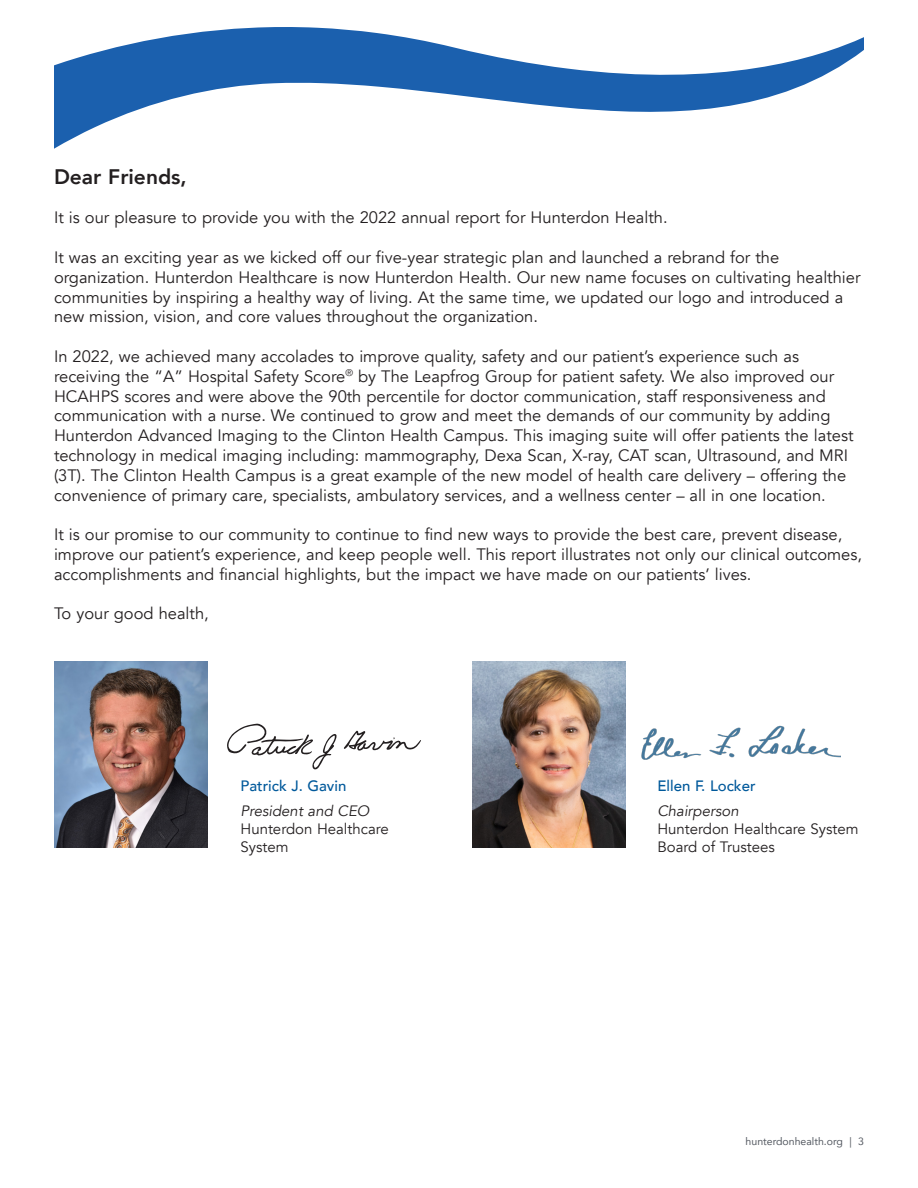
<style>
.page{position:relative;width:918px;height:1188px;background:#fff}
.page>*{position:absolute;margin:0;border:0;box-sizing:border-box;transform-origin:0 0}
.Body{font:800 21px "Avenir";color:#231f20}
.Body-2{font:16.5px/19.8px "Avenir";color:#231f20}
.Body-3{font:15px/18px "Avenir";color:#231f20}
.Subhead{font:500 15px "Avenir";color:#00599b}
.Body-4{font:italic 15px "Avenir";color:#231f20}
.t1{font:10.5px "Avenir";color:#52575f}
</style>
<div class="page">
<svg style="left:54px;top:27px;width:810px;height:122px"></svg>
<svg style="left:227px;top:723px;width:110px;height:47px"></svg>
<svg style="left:344px;top:731px;width:77px;height:20px"></svg>
<img style="left:54px;top:662px;width:154px;height:185px">
<img style="left:641px;top:725px;width:199px;height:35px">
<img style="left:472px;top:662px;width:154px;height:185px">
<p class="Body" style="left:54px;top:160px;width:134px">Dear Friends,</p>
<p class="Body-2" style="left:54px;top:208px;width:615px">It is our pleasure to provide you with the 2022 annual report for Hunterdon Health.</p>
<p class="Body-2" style="left:54px;top:248px;width:808px">It was an exciting year as we kicked off our five-year strategic plan and launched a rebrand for the organization. Hunterdon Healthcare is now Hunterdon Health. Our new name focuses on cultivating healthier communities by inspiring a healthy way of living. At the same time, we updated our logo and introduced a new mission, vision, and core values throughout the organization.</p>
<p class="Body-2" style="left:54px;top:347px;width:801px">In 2022, we achieved many accolades to improve quality, safety and our patient’s experience such as receiving the “A” Hospital Safety Score<sup>®</sup> by The Leapfrog Group for patient safety. We also improved our HCAHPS scores and were above the 90th percentile for doctor communication, staff responsiveness and communication with a nurse. We continued to grow and meet the demands of our community by adding Hunterdon Advanced Imaging to the Clinton Health Campus. This imaging suite will offer patients the latest technology in medical imaging including: mammography, Dexa Scan, X-ray, CAT scan, Ultrasound, and MRI (3T). The Clinton Health Campus is a great example of the new model of health care delivery – offering the convenience of primary care, specialists, ambulatory services, and a wellness center – all in one location.</p>
<p class="Body-2" style="left:54px;top:525px;width:810px">It is our promise to our community to continue to find new ways to provide the best care, prevent disease, improve our patient’s experience, and keep people well. This report illustrates not only our clinical outcomes, accomplishments and financial highlights, but the impact we have made on our patients’ lives.</p>
<p class="Body-2" style="left:54px;top:604px;width:156px">To your good health,</p>
<p class="Subhead" style="left:241px;top:773px;width:107px">Patrick J. Gavin</p>
<p class="Body-4" style="left:241px;top:802px;width:130px">President and CEO</p>
<p class="Body-3" style="left:241px;top:820px;width:150px">Hunterdon Healthcare<br>System</p>
<p class="Subhead" style="left:657px;top:773px;width:100px">Ellen F. Locker</p>
<p class="Body-4" style="left:657px;top:802px;width:83px">Chairperson</p>
<p class="Body-3" style="left:657px;top:820px;width:203px">Hunterdon Healthcare System<br>Board of Trustees</p>
<p class="t1" style="left:746px;top:1132px;width:120px">hunterdonhealth.org | 3</p>
</div>
